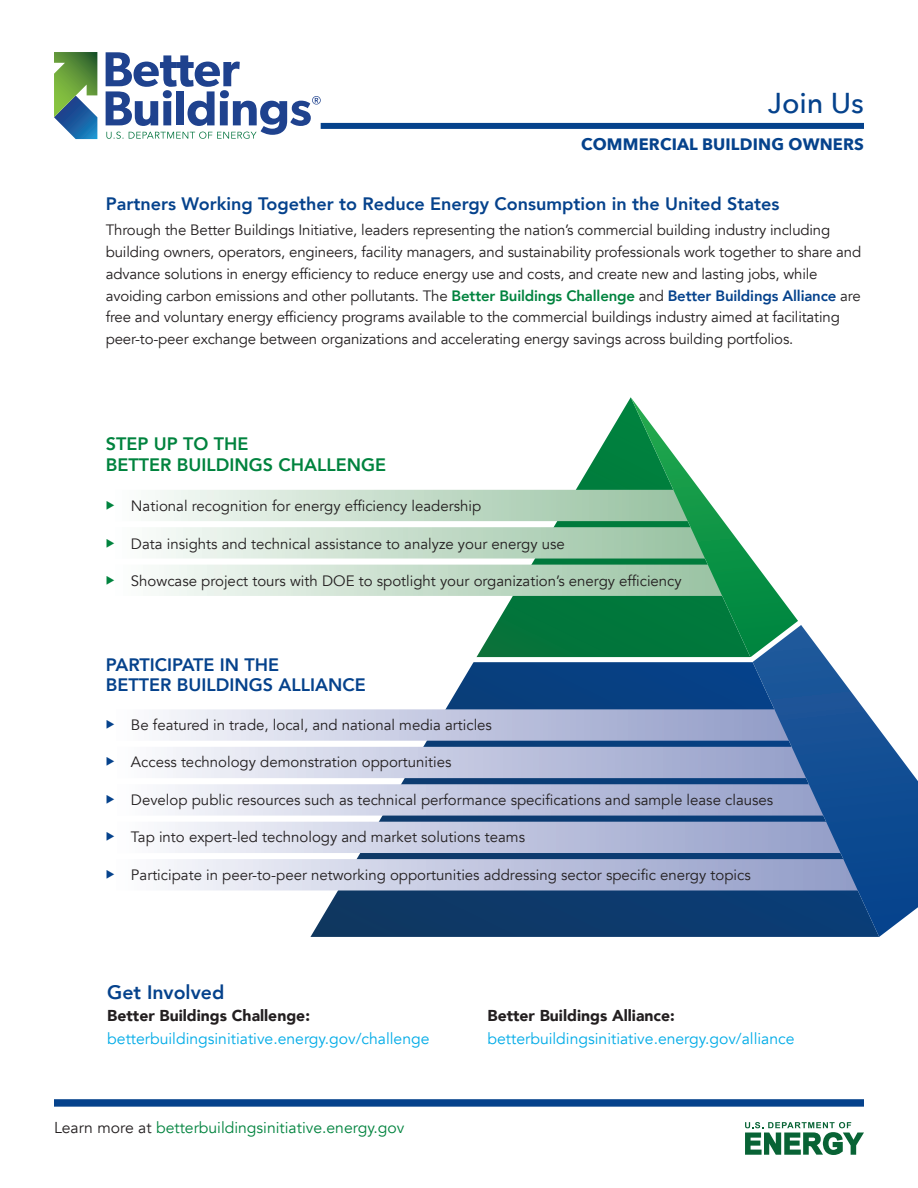
<style>
.page{position:relative;width:918px;height:1188px;background:#fff}
.page>*{position:absolute;margin:0;border:0;box-sizing:border-box;transform-origin:0 0}
.t1{font:500 28.65px "Avenir Next";color:#05428c}
.t2{font:800 19.5px "Avenir";color:#05428c}
.t3{font:800 18px/20.2px "Avenir";color:#05428c}
.t4{font:800 18px/20.2px "Avenir";color:#00833e}
.t5{font:700 16.5px "Avenir Next";letter-spacing:.01em;color:#05428c}
.t6{font:15.75px "Avenir";color:#00abe7}
.t7{font:900 15.75px "Avenir";color:#231f20}
.t8{font:15.75px "Avenir";color:#00833e}
.t9{font:15px/21.8px "Avenir";letter-spacing:-.01em;color:#231f20}
.s1{font-weight:800;color:#00833e}
.s2{font-weight:800;color:#05428c}
.s3{color:#00833e}
.s4{color:#05428c}
.s5{color:#231f20}
</style>
<div class="page">
<svg style="left:310px;top:665px;width:442px;height:272px"></svg>
<svg style="left:475px;top:397px;width:156px;height:219px"></svg>
<div style="left:54px;top:1099px;width:810px;height:8px;background:#05428c"></div>
<svg style="left:745px;top:1122px;width:119px;height:33px"></svg>
<svg style="left:54px;top:52px;width:43px;height:87px;background:#639578"></svg>
<svg style="left:106px;top:52px;width:215px;height:87px"></svg>
<div style="left:321px;top:123px;width:543px;height:6px;background:#05428c"></div>
<svg style="left:160px;top:490px;width:471px;height:31px;background:#c8decd"></svg>
<svg style="left:161px;top:527px;width:470px;height:32px;background:#c9dfce"></svg>
<svg style="left:164px;top:565px;width:467px;height:31px;background:#cbe0d0"></svg>
<svg style="left:631px;top:397px;width:164px;height:219px"></svg>
<svg style="left:163px;top:709px;width:589px;height:32px;background:#c1c6df"></svg>
<svg style="left:167px;top:747px;width:585px;height:31px;background:#c5cae1"></svg>
<svg style="left:168px;top:784px;width:584px;height:32px;background:#c5cae1"></svg>
<svg style="left:169px;top:822px;width:583px;height:31px;background:#c7cce2"></svg>
<svg style="left:168px;top:859px;width:584px;height:31px;background:#c6cbe2"></svg>
<svg style="left:752px;top:633px;width:166px;height:304px"></svg>
<svg style="left:472px;top:616px;width:335px;height:49px;background:#2b8764"></svg>
<h1 class="t1" style="left:768px;top:78px;width:98px">Join Us</h1>
<p class="t5" style="left:581px;top:130px;width:284px">COMMERCIAL BUILDING OWNERS</p>
<p class="t3" style="left:106px;top:194px;width:675px">Partners Working Together to Reduce Energy Consumption in the United States</p>
<p class="t9" style="left:106px;top:220px;width:757px">Through the Better Buildings Initiative, leaders representing the nation’s commercial building industry including building owners, operators, engineers, facility managers, and sustainability professionals work together to share and advance solutions in energy efficiency to reduce energy use and costs, and create new and lasting jobs, while avoiding carbon emissions and other pollutants. The <span class="s1">Better Buildings Challenge</span> and <span class="s2">Better Buildings Alliance</span> are free and voluntary energy efficiency programs available to the commercial buildings industry aimed at facilitating peer-to-peer exchange between organizations and accelerating energy savings across building portfolios.</p>
<p class="t4" style="left:106px;top:434px;width:282px">STEP UP TO THE<br>BETTER BUILDINGS CHALLENGE</p>
<p class="t9" style="left:106px;top:496px;width:377px"><span class="s3">◆</span> National recognition for energy efficiency leadership</p>
<p class="t9" style="left:106px;top:533px;width:461px"><span class="s3">◆</span> Data insights and technical assistance to analyze your energy use</p>
<p class="t9" style="left:106px;top:571px;width:578px"><span class="s3">◆</span> Showcase project tours with DOE to spotlight your organization’s energy efficiency</p>
<p class="t3" style="left:106px;top:655px;width:261px">PARTICIPATE IN THE<br>BETTER BUILDINGS ALLIANCE</p>
<p class="t9" style="left:106px;top:714px;width:388px"><span class="s4">◆</span> Be featured in trade, local, and national media articles</p>
<p class="t9" style="left:106px;top:752px;width:347px"><span class="s4">◆</span> Access technology demonstration opportunities</p>
<p class="t9" style="left:106px;top:789px;width:669px"><span class="s4">◆</span> Develop public resources such as technical performance specifications and sample lease clauses</p>
<p class="t9" style="left:106px;top:827px;width:421px"><span class="s4">◆</span> Tap into expert-led technology and market solutions teams</p>
<p class="t9" style="left:106px;top:864px;width:647px"><span class="s4">◆</span> Participate in peer-to-peer networking opportunities addressing sector specific energy topics</p>
<h2 class="t2" style="left:107px;top:977px;width:119px">Get Involved</h2>
<p class="t7" style="left:107px;top:1002px;width:204px">Better Buildings Challenge:</p>
<p class="t7" style="left:488px;top:1002px;width:189px">Better Buildings Alliance:</p>
<p class="t6" style="left:107px;top:1029px;width:324px">betterbuildingsinitiative.energy.gov/challenge</p>
<p class="t6" style="left:488px;top:1029px;width:309px">betterbuildingsinitiative.energy.gov/alliance</p>
<p class="t8" style="left:54px;top:1118px;width:352px"><span class="s5">Learn more at</span> betterbuildingsinitiative.energy.gov</p>
</div>
